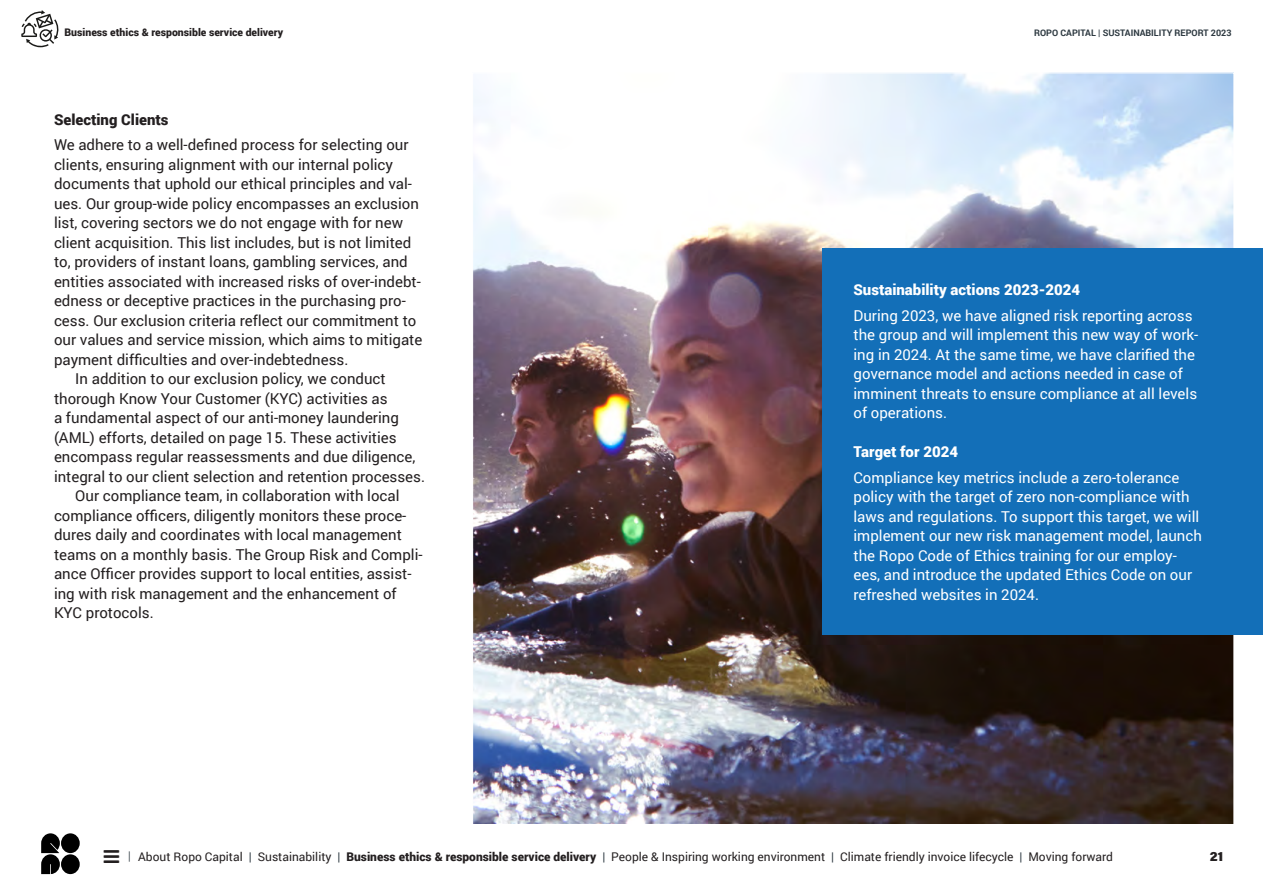
<style>
.page{position:relative;width:1263px;height:893px;background:#fff}
.page>*{position:absolute;margin:0;border:0;box-sizing:border-box;transform-origin:0 0}
.t1{font:15px/19.5px "Roboto";color:#231f20}
.t2{font:15px/19.5px "Roboto";color:#fff}
.t3{font:900 15px "Roboto";color:#fff}
.t4{font:900 15px "Roboto";color:#231f20}
.t5{font:900 13.5px "Acumin Pro";color:#231f20}
.t6{font:12px "Roboto";color:#231f20}
.t7{font:300 12px "Roboto";color:#2c3840}
.t8{font:900 10.5px "Roboto";color:#231f20}
.t9{font:700 9px "Roboto";color:#2c3840}
.s1{color:#2c3840}
.s2{font-weight:900}
</style>
<div class="page">
<div style="left:61px;top:833px;width:19px;height:20px;background:#000;border-radius:50%"></div>
<div style="left:61px;top:854px;width:19px;height:20px;background:#000;border-radius:50%"></div>
<svg style="left:41px;top:833px;width:19px;height:41px"></svg>
<svg style="left:21px;top:10px;width:38px;height:37px"></svg>
<img style="left:474px;top:74px;width:758px;height:750px">
<div style="left:823px;top:249px;width:440px;height:386px;background:#136fb8"></div>
<p class="t8" style="left:65px;top:25px;width:220px">Business ethics &amp; responsible service delivery</p>
<p class="t9" style="left:1034px;top:26px;width:199px">ROPO CAPITAL | SUSTAINABILITY REPORT 2023</p>
<p class="t4" style="left:54px;top:109px;width:116px">Selecting Clients</p>
<p class="t1" style="left:54px;top:134px;width:370px">We adhere to a well-defined process for selecting our clients, ensuring alignment with our internal policy documents that uphold our ethical principles and val&shy;ues. Our group-wide policy encompasses an exclusion list, covering sectors we do not engage with for new client acquisition. This list includes, but is not limited to, providers of instant loans, gambling services, and entities associated with increased risks of over-indebt&shy;edness or deceptive practices in the purchasing pro&shy;cess. Our exclusion criteria reflect our commitment to our values and service mission, which aims to mitigate payment difficulties and over-indebtedness.</p>
<p class="t1" style="left:54px;top:368px;width:373px;text-indent:21px">In addition to our exclusion policy, we conduct thorough Know Your Customer (KYC) activities as<br>a fundamental aspect of our anti-money laundering (AML) efforts, detailed on page 15. These activities encompass regular reassessments and due diligence, integral to our client selection and retention processes.</p>
<p class="t1" style="left:54px;top:485px;width:370px;text-indent:21px">Our compliance team, in collaboration with local compliance officers, diligently monitors these proce&shy;dures daily and coordinates with local management teams on a monthly basis. The Group Risk and Compli&shy;ance Officer provides support to local entities, assist&shy;ing with risk management and the enhancement of KYC protocols.</p>
<p class="t3" style="left:853px;top:279px;width:228px">Sustainability actions 2023-2024</p>
<p class="t2" style="left:853px;top:305px;width:346px">During 2023, we have aligned risk reporting across the group and will implement this new way of work&shy;ing in 2024. At the same time, we have clarified the governance model and actions needed in case of imminent threats to ensure compliance at all levels of operations.</p>
<p class="t3" style="left:853px;top:441px;width:106px">Target for 2024</p>
<p class="t2" style="left:853px;top:467px;width:350px">Compliance key metrics include a zero-tolerance policy with the target of zero non-compliance with laws and regulations. To support this target, we will implement our new risk management model, launch the Ropo Code of Ethics training for our employ&shy;ees, and introduce the updated Ethics Code on our refreshed websites in 2024.</p>
<p class="t7" style="left:128px;top:847px;width:4px">|</p>
<p class="t6" style="left:138px;top:848px;width:976px">About Ropo Capital <span class="s1">|</span> Sustainability <span class="s1">|</span> <span class="s2">Business ethics &amp; responsible service delivery</span> <span class="s1">|</span> People &amp; Inspiring working environment <span class="s1">|</span> Climate friendly invoice lifecycle <span class="s1">|</span> Moving forward</p>
<p class="t5" style="left:1210px;top:846px;width:15px">21</p>
</div>
